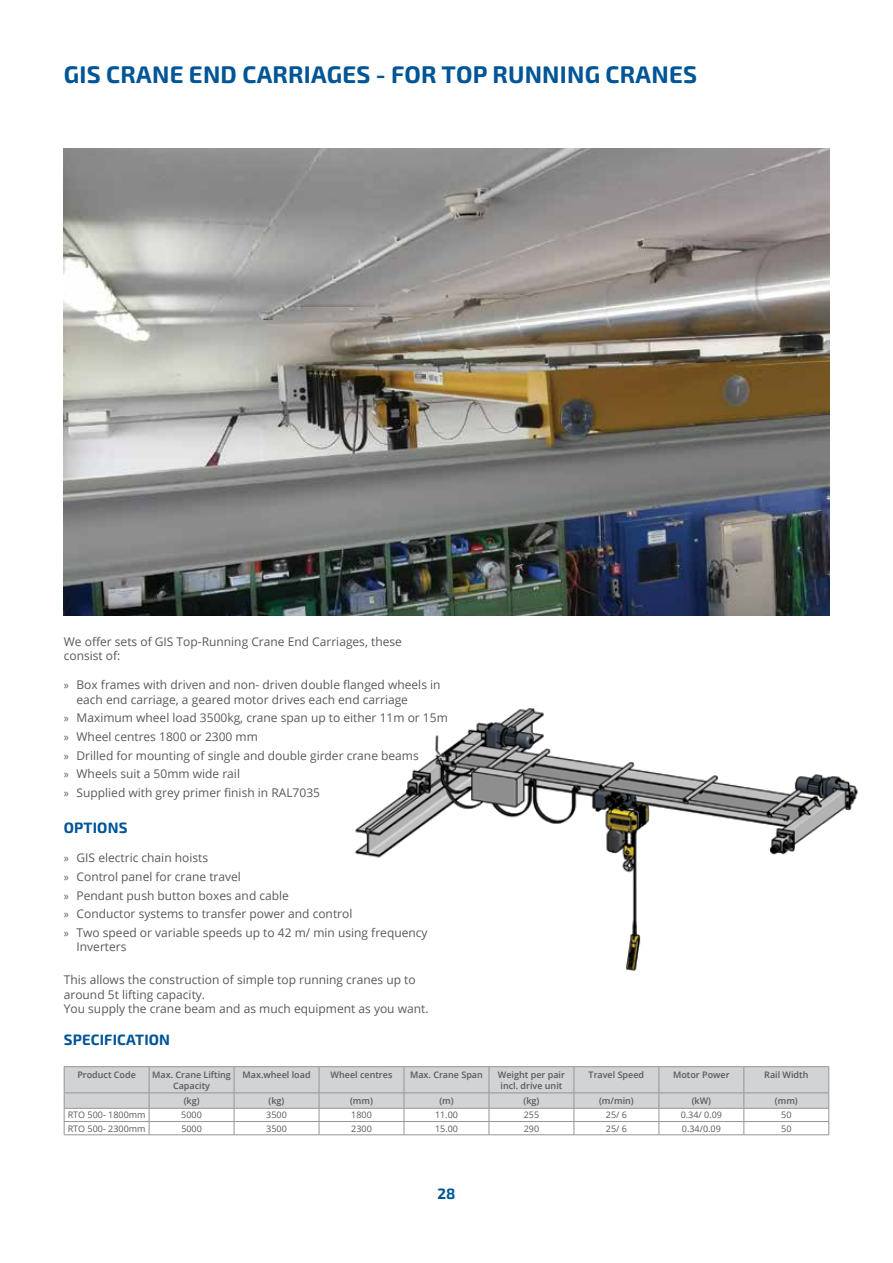
<style>
.page{position:relative;width:893px;height:1263px;background:#fff}
.page>*{position:absolute;margin:0;border:0;box-sizing:border-box;transform-origin:0 0}
.t1{font:700 24px "Exo 2.0";letter-spacing:.01em;color:#005596}
.t2{font:700 15px "Exo 2.0";letter-spacing:.01em;color:#005596}
.t3{font:12px/18.6px "Open Sans";color:#58595b}
.t4{font:600 9px/10.8px "Open Sans";color:#58595b;text-align:center}
.t5{font:9px "Open Sans";color:#58595b}
.s1{font-family:"Myriad Pro"}
</style>
<div class="page">
<img style="left:355px;top:708px;width:503px;height:263px">
<img style="left:64px;top:149px;width:765px;height:466px">
<hr style="left:64px;top:1134px;width:85px;height:1px;background:#939598">
<hr style="left:149px;top:1134px;width:85px;height:1px;background:#939598">
<hr style="left:234px;top:1134px;width:85px;height:1px;background:#939598">
<hr style="left:319px;top:1134px;width:85px;height:1px;background:#939598">
<hr style="left:404px;top:1134px;width:85px;height:1px;background:#939598">
<hr style="left:489px;top:1134px;width:85px;height:1px;background:#939598">
<hr style="left:574px;top:1134px;width:85px;height:1px;background:#939598">
<hr style="left:659px;top:1134px;width:85px;height:1px;background:#939598">
<hr style="left:744px;top:1134px;width:85px;height:1px;background:#939598">
<hr style="left:64px;top:1066px;width:85px;height:1px;background:#939598">
<hr style="left:149px;top:1066px;width:85px;height:1px;background:#939598">
<hr style="left:234px;top:1066px;width:85px;height:1px;background:#939598">
<hr style="left:319px;top:1066px;width:85px;height:1px;background:#939598">
<hr style="left:404px;top:1066px;width:85px;height:1px;background:#939598">
<hr style="left:489px;top:1066px;width:85px;height:1px;background:#939598">
<hr style="left:574px;top:1066px;width:85px;height:1px;background:#939598">
<hr style="left:659px;top:1066px;width:85px;height:1px;background:#939598">
<hr style="left:744px;top:1066px;width:85px;height:1px;background:#939598">
<svg style="left:64px;top:1067px;width:765px;height:67px"></svg>
<hr style="left:64px;top:1108px;width:85px;height:1px;background:#939598">
<hr style="left:149px;top:1108px;width:85px;height:1px;background:#939598">
<hr style="left:234px;top:1108px;width:85px;height:1px;background:#939598">
<hr style="left:319px;top:1108px;width:85px;height:1px;background:#939598">
<hr style="left:404px;top:1108px;width:85px;height:1px;background:#939598">
<hr style="left:489px;top:1108px;width:85px;height:1px;background:#939598">
<hr style="left:574px;top:1108px;width:85px;height:1px;background:#939598">
<hr style="left:659px;top:1108px;width:85px;height:1px;background:#939598">
<hr style="left:744px;top:1108px;width:85px;height:1px;background:#939598">
<h1 class="t1" style="left:64px;top:60px;width:635px">GIS CRANE END CARRIAGES - FOR TOP RUNNING CRANES</h1>
<p class="t3" style="left:64px;top:634px;width:340px;line-height:14.4px">We offer sets of GIS Top-Running Crane End Carriages, these consist of:</p>
<p class="t3" style="left:77px;top:677px;width:366px;line-height:14.4px;text-indent:-13px"><span class="s1">»</span> Box frames with driven and non- driven double flanged wheels in each end carriage, a geared motor drives each end carriage</p>
<p class="t3" style="left:64px;top:708px;width:386px"><span class="s1">»</span> Maximum wheel load 3500kg, crane span up to either 11m or 15m <span class="s1">»</span> Wheel centres 1800 or 2300 mm<br><span class="s1">»</span> Drilled for mounting of single and double girder crane beams<br><span class="s1">»</span> Wheels suit a 50mm wide rail<br><span class="s1">»</span> Supplied with grey primer finish in RAL7035</p>
<p class="t2" style="left:64px;top:819px;width:21px">OPTIONS</p>
<p class="t3" style="left:64px;top:848px;width:365px"><span class="s1">»</span> GIS electric chain hoists<br><span class="s1">»</span> Control panel for crane travel<br><span class="s1">»</span> Pendant push button boxes and cable<br><span class="s1">»</span> Conductor systems to transfer power and control<br><span class="s1">»</span> Two speed or variable speeds up to 42 m/ min using frequency</p>
<p class="t3" style="left:77px;top:937px;width:51px">Inverters</p>
<p class="t3" style="left:64px;top:972px;width:366px;line-height:14.4px">This allows the construction of simple top running cranes up to around 5t lifting capacity.<br>You supply the crane beam and as much equipment as you want.</p>
<p class="t2" style="left:64px;top:1031px;width:58px">SPECI FICATION</p>
<p class="t4" style="left:77px;top:1069px;width:60px">Product Code</p>
<p class="t4" style="left:152px;top:1069px;width:80px">Max. Crane Lifting<br>Capacity</p>
<p class="t4" style="left:243px;top:1069px;width:70px">Max.wheel load</p>
<p class="t4" style="left:331px;top:1069px;width:63px">Wheel centres</p>
<p class="t4" style="left:410px;top:1069px;width:74px">Max. Crane Span</p>
<p class="t4" style="left:498px;top:1069px;width:69px;text-align:left">Weight per pair incl. drive unit</p>
<p class="t4" style="left:589px;top:1069px;width:57px">Travel Speed</p>
<p class="t4" style="left:673px;top:1069px;width:58px">Motor Power</p>
<p class="t4" style="left:764px;top:1069px;width:46px">Rail Width</p>
<p class="t4" style="left:184px;top:1095px;width:17px">(kg)</p>
<p class="t4" style="left:269px;top:1095px;width:17px">(kg)</p>
<p class="t4" style="left:350px;top:1095px;width:24px">(mm)</p>
<p class="t4" style="left:439px;top:1095px;width:16px">(m)</p>
<p class="t4" style="left:523px;top:1095px;width:17px">(kg)</p>
<p class="t4" style="left:599px;top:1095px;width:36px">(m/min)</p>
<p class="t4" style="left:692px;top:1095px;width:21px">(kW)</p>
<p class="t4" style="left:775px;top:1095px;width:24px">(mm)</p>
<p class="t5" style="left:68px;top:1109px;width:79px">RTO 500- 1800mm</p>
<p class="t5" style="left:181px;top:1109px;width:22px">5000</p>
<p class="t5" style="left:266px;top:1109px;width:22px">3500</p>
<p class="t5" style="left:351px;top:1109px;width:22px">1800</p>
<p class="t5" style="left:435px;top:1109px;width:24px">11.00</p>
<p class="t5" style="left:524px;top:1109px;width:17px">255</p>
<p class="t5" style="left:606px;top:1109px;width:23px">25/ 6</p>
<p class="t5" style="left:681px;top:1109px;width:43px">0.34/ 0.09</p>
<p class="t5" style="left:781px;top:1109px;width:12px">50</p>
<p class="t5" style="left:68px;top:1122px;width:79px">RTO 500- 2300mm</p>
<p class="t5" style="left:181px;top:1122px;width:22px">5000</p>
<p class="t5" style="left:266px;top:1122px;width:22px">3500</p>
<p class="t5" style="left:351px;top:1122px;width:22px">2300</p>
<p class="t5" style="left:435px;top:1122px;width:24px">15.00</p>
<p class="t5" style="left:524px;top:1122px;width:17px">290</p>
<p class="t5" style="left:606px;top:1122px;width:23px">25/ 6</p>
<p class="t5" style="left:682px;top:1122px;width:40px">0.34/0.09</p>
<p class="t5" style="left:781px;top:1122px;width:12px">50</p>
<p class="t2" style="left:437px;top:1185px;width:19px">28</p>
</div>
